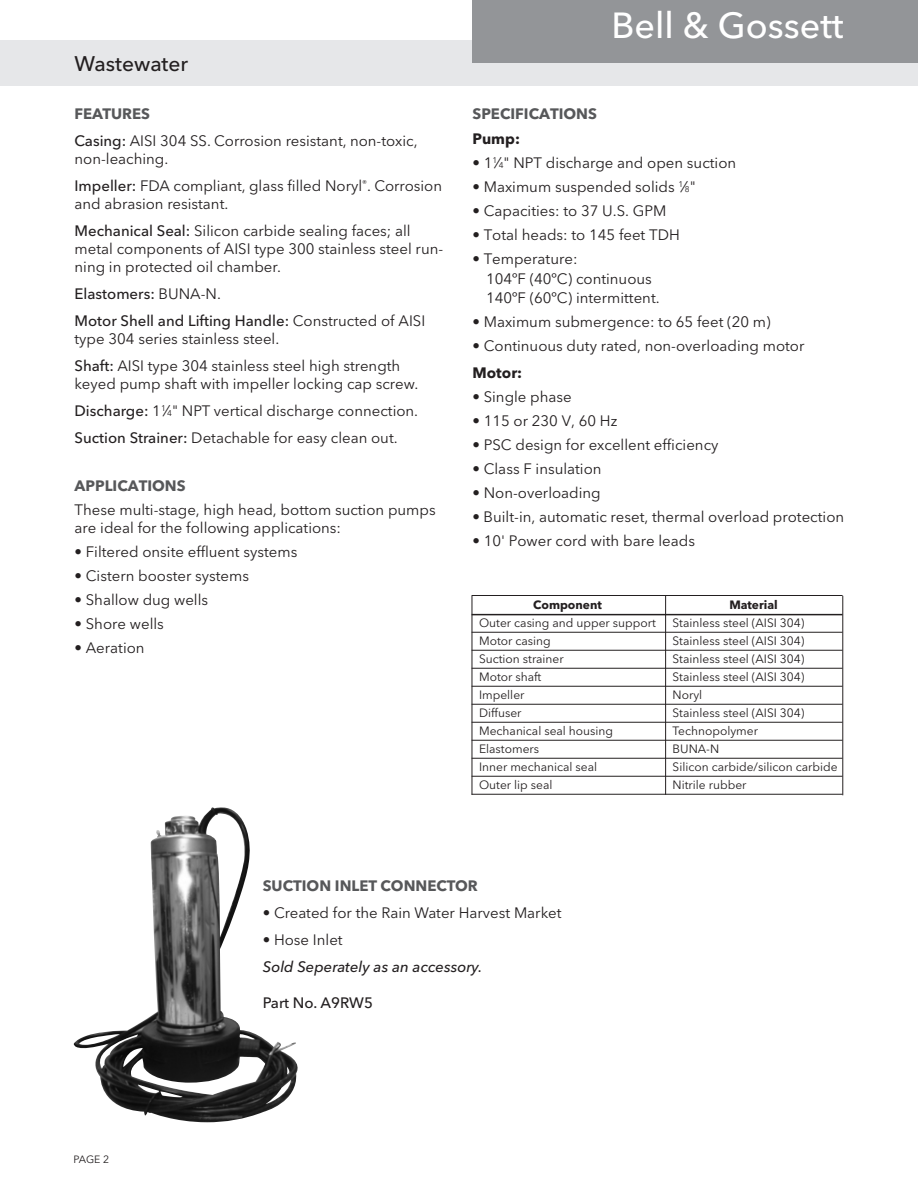
<style>
.page{position:relative;width:918px;height:1188px;background:#fff}
.page>*{position:absolute;margin:0;border:0;box-sizing:border-box;transform-origin:0 0}
.t1{font:500 36px "Avenir Next LT Pro";color:#fff}
.t2{font:500 21px "Avenir Next LT Pro";color:#231f20}
.t3{font:15px/18px "Avenir Next LT Pro";color:#231f20}
.t4{font:700 15px "Avenir Next LT Pro";color:#57585a}
.t5{font:500 15px "Avenir Next LT Pro";color:#231f20}
.t6{font:italic 500 15px "Avenir Next LT Pro";color:#231f20}
.t7{font:700 15px "Avenir Next LT Pro";color:#231f20}
.Body_Text{font:12px "Avenir Next LT Pro";color:#231f20}
.Body_Text-2{font:700 12px "Avenir Next LT Pro";color:#231f20}
.t8{font:10.5px "Avenir Next LT Pro";color:#231f20}
.s1{font-weight:500}
.s2{font-weight:400}
.s3{font-size:8.25px}
</style>
<div class="page">
<div style="left:0;top:40px;width:918px;height:46px;background:#e6e7e9"></div>
<div style="left:473px;top:0;width:445px;height:63px;background:#939598"></div>
<hr style="left:472px;top:595px;width:371px;height:1px;background:#231f20">
<hr style="left:472px;top:614px;width:371px;height:1px;background:#231f20">
<hr style="left:472px;top:632px;width:371px;height:1px;background:#231f20">
<hr style="left:472px;top:650px;width:371px;height:1px;background:#231f20">
<hr style="left:472px;top:668px;width:371px;height:1px;background:#231f20">
<hr style="left:472px;top:686px;width:371px;height:1px;background:#231f20">
<hr style="left:472px;top:704px;width:371px;height:1px;background:#231f20">
<hr style="left:472px;top:722px;width:371px;height:1px;background:#231f20">
<hr style="left:472px;top:740px;width:371px;height:1px;background:#231f20">
<hr style="left:472px;top:758px;width:371px;height:1px;background:#231f20">
<hr style="left:472px;top:776px;width:371px;height:1px;background:#231f20">
<hr style="left:472px;top:794px;width:371px;height:1px;background:#231f20">
<hr style="left:472px;top:596px;width:1px;height:199px;background:#231f20">
<hr style="left:842px;top:596px;width:1px;height:199px;background:#231f20">
<hr style="left:665px;top:596px;width:1px;height:199px;background:#231f20">
<img style="left:74px;top:807px;width:224px;height:315px">
<p class="t2" style="left:74px;top:51px;width:115px">Wastewater</p>
<p class="t4" style="left:75px;top:105px;width:77px">FEATURES</p>
<p class="t3" style="left:75px;top:132px;width:345px"><span class="s1">Casing:</span> AISI 304 SS. Corrosion resistant, non-toxic, non-leaching.</p>
<p class="t3" style="left:75px;top:177px;width:369px"><span class="s1">Impeller:</span> FDA compliant, glass filled Noryl<sup>®</sup>. Corrosion and abrasion resistant.</p>
<p class="t3" style="left:75px;top:222px;width:370px"><span class="s1">Mechanical Seal:</span> Silicon carbide sealing faces; all metal components of AISI type 300 stainless steel run&shy;ning in protected oil chamber.</p>
<p class="t5" style="left:75px;top:285px;width:148px">Elastomers: <span class="s2">BUNA-N.</span></p>
<p class="t3" style="left:75px;top:312px;width:352px"><span class="s1">Motor Shell and Lifting Handle:</span> Constructed of AISI type 304 series stainless steel.</p>
<p class="t3" style="left:75px;top:357px;width:345px"><span class="s1">Shaft:</span> AISI type 304 stainless steel high strength keyed pump shaft with impeller locking cap screw.</p>
<p class="t3" style="left:75px;top:402px;width:345px"><span class="s1">Discharge:</span> 1<sup>1</sup>⁄<span class="s3">4</span>" NPT vertical discharge connection.</p>
<p class="t3" style="left:75px;top:429px;width:325px"><span class="s1">Suction Strainer:</span> Detachable for easy clean out.</p>
<p class="t4" style="left:75px;top:476px;width:113px">APPLICATIONS</p>
<p class="t3" style="left:75px;top:501px;width:363px">These multi-stage, high head, bottom suction pumps are ideal for the following applications:</p>
<p class="t3" style="left:75px;top:543px;width:224px">• Filtered onsite effluent systems</p>
<p class="t3" style="left:75px;top:567px;width:176px">• Cistern booster systems</p>
<p class="t3" style="left:75px;top:591px;width:135px">• Shallow dug wells</p>
<p class="t3" style="left:75px;top:615px;width:91px">• Shore wells</p>
<p class="t3" style="left:75px;top:639px;width:72px">• Aeration</p>
<p class="t1" style="left:611px;top:3px;width:234px">Bell &amp; Gossett</p>
<p class="t4" style="left:472px;top:105px;width:126px">SPECIFICATIONS</p>
<p class="t7" style="left:472px;top:130px;width:49px">Pump:</p>
<p class="t3" style="left:472px;top:154px;width:265px">• 1<sup>1</sup>⁄<span class="s3">4</span>" NPT discharge and open suction</p>
<p class="t3" style="left:472px;top:178px;width:225px">• Maximum suspended solids <sup>1</sup>⁄<span class="s3">8</span>"</p>
<p class="t3" style="left:472px;top:202px;width:195px">• Capacities: to 37 U.S. GPM</p>
<p class="t3" style="left:472px;top:226px;width:209px">• Total heads: to 145 feet TDH</p>
<p class="t3" style="left:472px;top:250px;width:107px">• Temperature:</p>
<p class="t3" style="left:486px;top:269px;width:167px">104ºF (40ºC) continuous</p>
<p class="t3" style="left:486px;top:289px;width:175px">140ºF (60ºC) intermittent.</p>
<p class="t3" style="left:472px;top:313px;width:300px">• Maximum submergence: to 65 feet (20 m)</p>
<p class="t3" style="left:472px;top:337px;width:333px">• Continuous duty rated, non-overloading motor</p>
<p class="t7" style="left:472px;top:364px;width:51px">Motor:</p>
<p class="t3" style="left:472px;top:388px;width:101px">• Single phase</p>
<p class="t3" style="left:472px;top:412px;width:146px">• 115 or 230 V, 60 Hz</p>
<p class="t3" style="left:472px;top:436px;width:247px">• PSC design for excellent efficiency</p>
<p class="t3" style="left:472px;top:460px;width:131px">• Class F insulation</p>
<p class="t3" style="left:472px;top:484px;width:130px">• Non-overloading</p>
<p class="t3" style="left:472px;top:508px;width:373px">• Built-in, automatic reset, thermal overload protection</p>
<p class="t3" style="left:472px;top:532px;width:224px">• 10' Power cord with bare leads</p>
<p class="Body_Text-2" style="left:533px;top:598px;width:70px">Component</p>
<p class="Body_Text-2" style="left:729px;top:598px;width:50px">Material</p>
<p class="Body_Text" style="left:479px;top:616px;width:178px">Outer casing and upper support</p>
<p class="Body_Text" style="left:673px;top:616px;width:133px">Stainless steel (AISI 304)</p>
<p class="Body_Text" style="left:479px;top:634px;width:73px">Motor casing</p>
<p class="Body_Text" style="left:673px;top:634px;width:133px">Stainless steel (AISI 304)</p>
<p class="Body_Text" style="left:479px;top:652px;width:86px">Suction strainer</p>
<p class="Body_Text" style="left:673px;top:652px;width:133px">Stainless steel (AISI 304)</p>
<p class="Body_Text" style="left:479px;top:670px;width:64px">Motor shaft</p>
<p class="Body_Text" style="left:673px;top:670px;width:133px">Stainless steel (AISI 304)</p>
<p class="Body_Text" style="left:479px;top:688px;width:47px">Impeller</p>
<p class="Body_Text" style="left:673px;top:688px;width:31px">Noryl</p>
<p class="Body_Text" style="left:479px;top:706px;width:44px">Diffuser</p>
<p class="Body_Text" style="left:673px;top:706px;width:133px">Stainless steel (AISI 304)</p>
<p class="Body_Text" style="left:479px;top:724px;width:136px">Mechanical seal housing</p>
<p class="Body_Text" style="left:673px;top:724px;width:87px">Technopolymer</p>
<p class="Body_Text" style="left:479px;top:742px;width:62px">Elastomers</p>
<p class="Body_Text" style="left:673px;top:742px;width:48px">BUNA-N</p>
<p class="Body_Text" style="left:479px;top:760px;width:120px">Inner mechanical seal</p>
<p class="Body_Text" style="left:673px;top:760px;width:166px">Silicon carbide/silicon carbide</p>
<p class="Body_Text" style="left:479px;top:778px;width:75px">Outer lip seal</p>
<p class="Body_Text" style="left:673px;top:778px;width:75px">Nitrile rubber</p>
<p class="t8" style="left:74px;top:1153px;width:37px">PAGE 2</p>
<p class="t4" style="left:263px;top:876px;width:217px">SUCTION INLET CONNECTOR</p>
<p class="t3" style="left:263px;top:903px;width:300px">• Created for the Rain Water Harvest Market</p>
<p class="t3" style="left:263px;top:930px;width:81px">• Hose Inlet</p>
<p class="t6" style="left:263px;top:957px;width:221px">Sold Seperately as an accessory.</p>
<p class="t5" style="left:263px;top:993px;width:112px">Part No. A9RW5</p>
</div>
